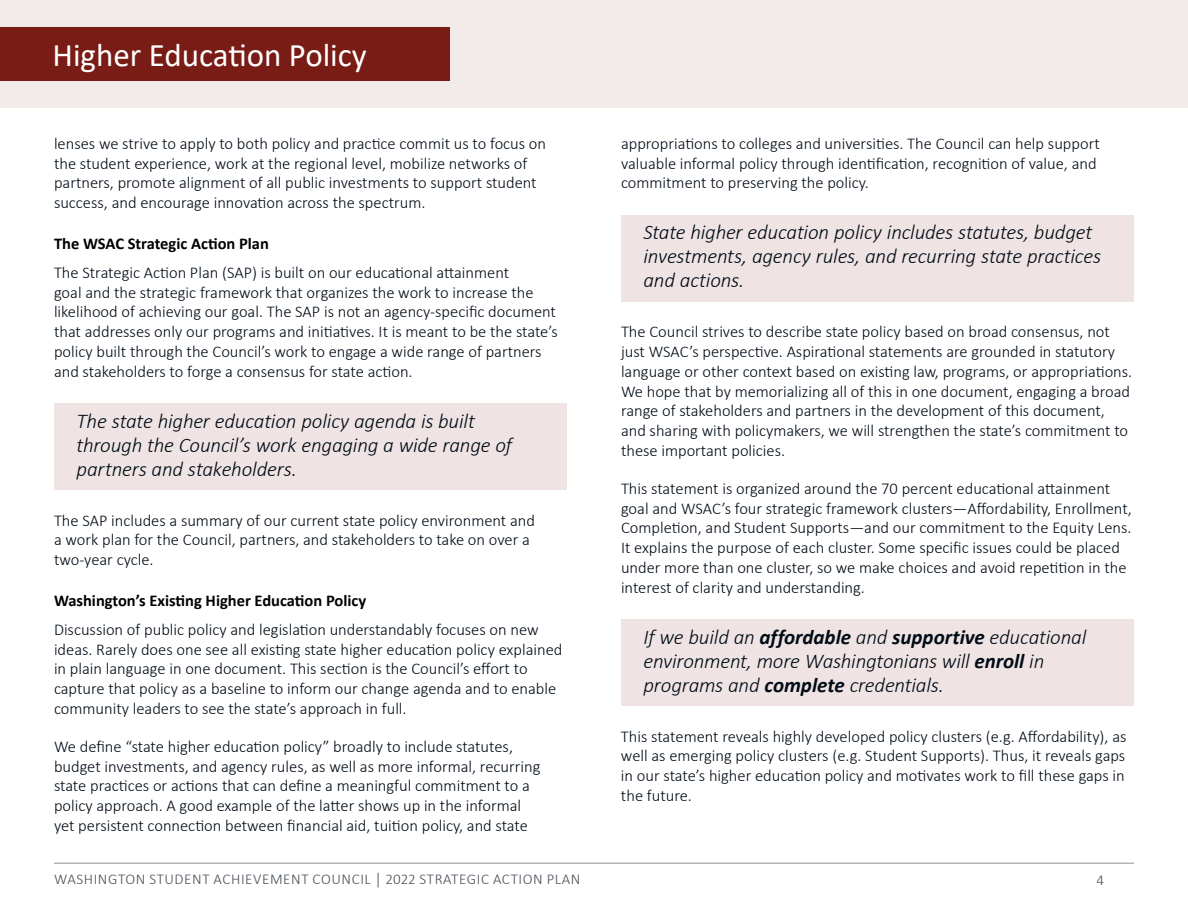
<style>
.page{position:relative;width:1188px;height:918px;background:#fff}
.page>*{position:absolute;margin:0;border:0;box-sizing:border-box;transform-origin:0 0}
.Header_text__white{font:33px "Calibri";color:#fff}
.SAP_Pull_quote{font:italic 300 21px/24px "Calibri";letter-spacing:-.01em;color:#000b16}
.Normal_Paragraph{font:300 16.5px/19.8px "Calibri";color:#000b16}
.SAP_Heading_3{font:700 16.5px "Calibri";color:#000}
.t1{font:300 15px "Calibri";letter-spacing:.04em;color:#1a232d}
.s1{font-weight:700}
</style>
<div class="page">
<div style="left:0;top:0;width:1188px;height:108px;background:#f3eaea"></div>
<hr style="left:54px;top:862px;width:1080px;height:2px;background:#000">
<div style="left:54px;top:403px;width:513px;height:87px;background:#efe4e3"></div>
<div style="left:621px;top:215px;width:513px;height:87px;background:#efe4e3"></div>
<div style="left:621px;top:619px;width:513px;height:87px;background:#efe4e3"></div>
<div style="left:0;top:27px;width:450px;height:54px;background:#7a1c16"></div>
<p class="Header_text__white" style="left:52px;top:33px;width:316px">Higher Education Policy</p>
<p class="Normal_Paragraph" style="left:54px;top:133px;width:494px">lenses we strive to apply to both policy and practice commit us to focus on the student experience, work at the regional level, mobilize networks of partners, promote alignment of all public investments to support student success, and encourage innovation across the spectrum.</p>
<p class="SAP_Heading_3" style="left:54px;top:232px;width:216px">The WSAC Strategic Action Plan</p>
<p class="Normal_Paragraph" style="left:54px;top:262px;width:505px">The Strategic Action Plan (SAP) is built on our educational attainment<br>goal and the strategic framework that organizes the work to increase the likelihood of achieving our goal. The SAP is not an agency-specific document that addresses only our programs and initiatives. It is meant to be the state’s policy built through the Council’s work to engage a wide range of partners and stakeholders to forge a consensus for state action.</p>
<p class="SAP_Pull_quote" style="left:76px;top:409px;width:437px">The state higher education policy agenda is built through the Council’s work engaging a wide range of partners and stakeholders.</p>
<p class="Normal_Paragraph" style="left:54px;top:510px;width:483px">The SAP includes a summary of our current state policy environment and a work plan for the Council, partners, and stakeholders to take on over a two-year cycle.</p>
<p class="SAP_Heading_3" style="left:54px;top:589px;width:314px">Washington’s Existing Higher Education Policy</p>
<p class="Normal_Paragraph" style="left:54px;top:619px;width:510px">Discussion of public policy and legislation understandably focuses on new ideas. Rarely does one see all existing state higher education policy explained in plain language in one document. This section is the Council’s effort to capture that policy as a baseline to inform our change agenda and to enable community leaders to see the state’s approach in full.</p>
<p class="Normal_Paragraph" style="left:54px;top:736px;width:488px">We define “state higher education policy” broadly to include statutes, budget investments, and agency rules, as well as more informal, recurring state practices or actions that can define a meaningful commitment to a policy approach. A good example of the latter shows up in the informal yet persistent connection between financial aid, tuition policy, and state</p>
<p class="Normal_Paragraph" style="left:621px;top:133px;width:480px">appropriations to colleges and universities. The Council can help support valuable informal policy through identification, recognition of value, and commitment to preserving the policy.</p>
<p class="SAP_Pull_quote" style="left:644px;top:220px;width:459px">State higher education policy includes statutes, budget investments, agency rules, and recurring state practices and actions.</p>
<p class="Normal_Paragraph" style="left:621px;top:322px;width:513px">The Council strives to describe state policy based on broad consensus, not just WSAC’s perspective. Aspirational statements are grounded in statutory language or other context based on existing law, programs, or appropriations.<br>We hope that by memorializing all of this in one document, engaging a broad range of stakeholders and partners in the development of this document, and sharing with policymakers, we will strengthen the state’s commitment to these important policies.</p>
<p class="Normal_Paragraph" style="left:621px;top:478px;width:512px">This statement is organized around the 70 percent educational attainment goal and WSAC’s four strategic framework clusters—Affordability, Enrollment, Completion, and Student Supports—and our commitment to the Equity Lens.<br>It explains the purpose of each cluster. Some specific issues could be placed under more than one cluster, so we make choices and avoid repetition in the interest of clarity and understanding.</p>
<p class="SAP_Pull_quote" style="left:643px;top:625px;width:444px">If we build an <span class="s1">affordable</span> and <span class="s1">supportive</span> educational environment, more Washingtonians will <span class="s1">enroll</span> in programs and <span class="s1">complete</span> credentials.</p>
<p class="Normal_Paragraph" style="left:621px;top:726px;width:507px;text-align:justify">This statement reveals highly developed policy clusters (e.g. Affordability), as well as emerging policy clusters (e.g. Student Supports). Thus, it reveals gaps in our state’s higher education policy and motivates work to fill these gaps in the future.</p>
<p class="t1" style="left:54px;top:870px;width:528px">WASHINGTON STUDENT ACHIEVEMENT COUNCIL │ 2022 STRATEGIC ACTION PLAN</p>
<p class="t1" style="left:1096px;top:871px;width:9px">4</p>
</div>
